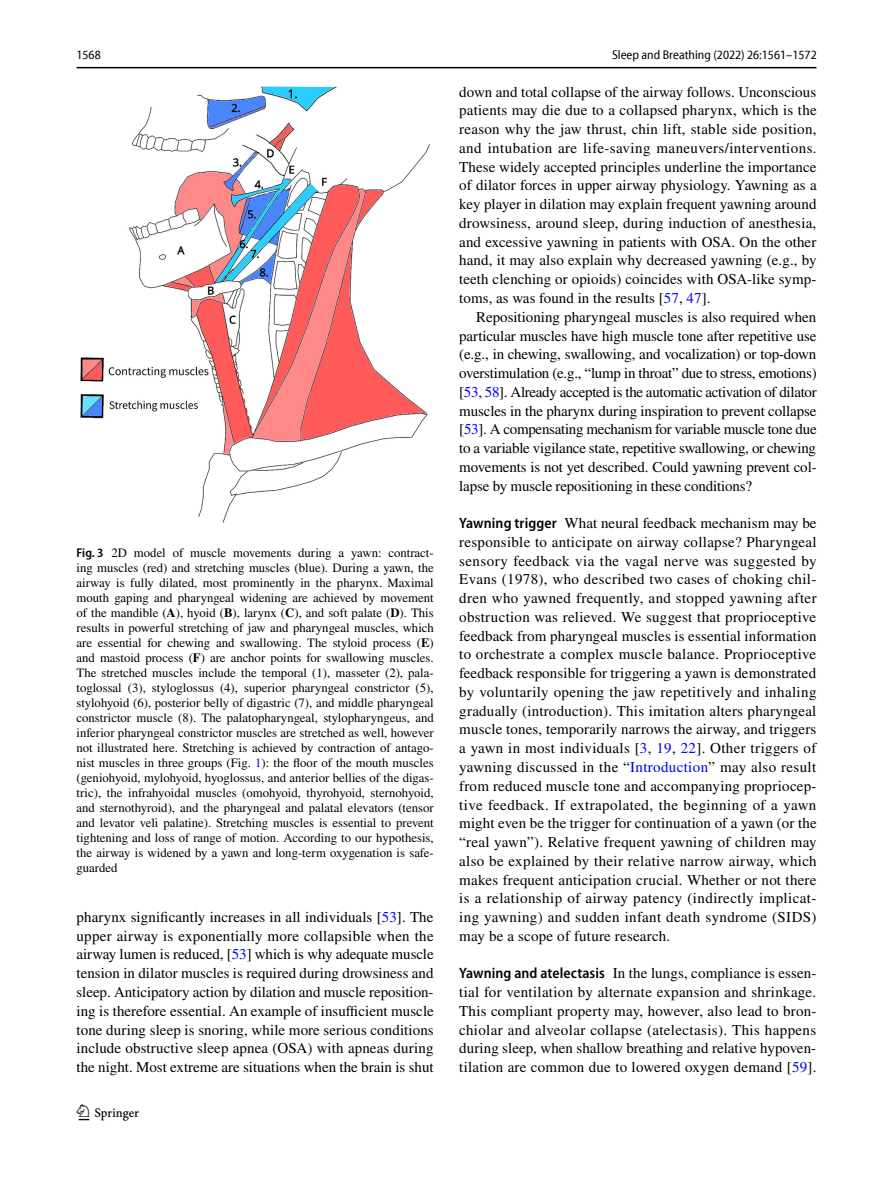
<style>
.page{position:relative;width:893px;height:1187px;background:#fff}
.page>*{position:absolute;margin:0;border:0;box-sizing:border-box;transform-origin:0 0}
.t1{font:22.5px "Springnew Regular 2";color:#000}
.t2{font:15px/18.8px "STIX";letter-spacing:.005em;color:#000;text-align:justify}
.t3{font:12.75px/15px "STIX";color:#000;text-align:justify}
.t4{font:semi-condensed 12.75px "Myriad Pro Unic";color:#000}
.s1{font-family:"Myriad Pro";font-weight:600;font-stretch:semi-condensed}
.s2{font-weight:700}
.s3{color:#00f}
</style>
<div class="page">
<hr style="left:77px;top:67px;width:739px;height:1px;background:#000">
<img style="left:81px;top:87px;width:348px;height:435px">
<p class="t4" style="left:77px;top:50px;width:26px">1568</p>
<p class="t4" style="left:612px;top:50px;width:206px">Sleep and Breathing (2022) 26:1561–1572</p>
<p class="t3" style="left:77px;top:546px;width:359px"><span class="s1">Fig. 3</span> 2D model of muscle movements during a yawn: contract&shy;ing muscles (red) and stretching muscles (blue). During a yawn, the airway is fully dilated, most prominently in the pharynx. Maximal mouth gaping and pharyngeal widening are achieved by movement of the mandible (<span class="s2">A</span>), hyoid (<span class="s2">B</span>), larynx (<span class="s2">C</span>), and soft palate (<span class="s2">D</span>). This results in powerful stretching of jaw and pharyngeal muscles, which are essential for chewing and swallowing. The styloid process (<span class="s2">E</span>) and mastoid process (<span class="s2">F</span>) are anchor points for swallowing muscles.<br>The stretched muscles include the temporal (1), masseter (2), pala&shy;toglossal (3), styloglossus (4), superior pharyngeal constrictor (5), stylohyoid (6), posterior belly of digastric (7), and middle pharyngeal constrictor muscle (8). The palatopharyngeal, stylopharyngeus, and inferior pharyngeal constrictor muscles are stretched as well, however not illustrated here. Stretching is achieved by contraction of antago&shy;nist muscles in three groups (Fig. <span class="s3">1</span>): the floor of the mouth muscles (geniohyoid, mylohyoid, hyoglossus, and anterior bellies of the digas&shy;tric), the infrahyoidal muscles (omohyoid, thyrohyoid, sternohyoid, and sternothyroid), and the pharyngeal and palatal elevators (tensor and levator veli palatine). Stretching muscles is essential to prevent tightening and loss of range of motion. According to our hypothesis, the airway is widened by a yawn and long-term oxygenation is safe&shy;guarded</p>
<p class="t2" style="left:77px;top:908px;width:359px">pharynx significantly increases in all individuals [<span class="s3">53</span>]. The upper airway is exponentially more collapsible when the airway lumen is reduced, [<span class="s3">53</span>] which is why adequate muscle tension in dilator muscles is required during drowsiness and sleep. Anticipatory action by dilation and muscle reposition&shy;ing is therefore essential. An example of insufficient muscle tone during sleep is snoring, while more serious conditions include obstructive sleep apnea (OSA) with apneas during the night. Most extreme are situations when the brain is shut</p>
<h1 class="t1" style="left:79px;top:1104px;width:62px">1 3</h1>
<p class="t2" style="left:459px;top:83px;width:359px">down and total collapse of the airway follows. Unconscious patients may die due to a collapsed pharynx, which is the reason why the jaw thrust, chin lift, stable side position, and intubation are life-saving maneuvers/interventions.<br>These widely accepted principles underline the importance of dilator forces in upper airway physiology. Yawning as a key player in dilation may explain frequent yawning around drowsiness, around sleep, during induction of anesthesia, and excessive yawning in patients with OSA. On the other hand, it may also explain why decreased yawning (e.g., by teeth clenching or opioids) coincides with OSA-like symp&shy;toms, as was found in the results [<span class="s3">57</span>, <span class="s3">47</span>].</p>
<p class="t2" style="left:459px;top:308px;width:359px;text-indent:17px">Repositioning pharyngeal muscles is also required when particular muscles have high muscle tone after repetitive use (e.g., in chewing, swallowing, and vocalization) or top-down overstimulation (e.g., “lump in throat” due to stress, emotions) [<span class="s3">53</span>, <span class="s3">58</span>]. Already accepted is the automatic activation of dilator muscles in the pharynx during inspiration to prevent collapse [<span class="s3">53</span>]. A compensating mechanism for variable muscle tone due to a variable vigilance state, repetitive swallowing, or chewing movements is not yet described. Could yawning prevent col&shy;lapse by muscle repositioning in these conditions?</p>
<p class="t2" style="left:459px;top:514px;width:359px"><span class="s1">Yawning trigger</span> What neural feedback mechanism may be responsible to anticipate on airway collapse? Pharyngeal sensory feedback via the vagal nerve was suggested by Evans (1978), who described two cases of choking chil&shy;dren who yawned frequently, and stopped yawning after obstruction was relieved. We suggest that proprioceptive feedback from pharyngeal muscles is essential information to orchestrate a complex muscle balance. Proprioceptive feedback responsible for triggering a yawn is demonstrated by voluntarily opening the jaw repetitively and inhaling gradually (introduction). This imitation alters pharyngeal muscle tones, temporarily narrows the airway, and triggers a yawn in most individuals [<span class="s3">3</span>, <span class="s3">19</span>, <span class="s3">22</span>]. Other triggers of yawning discussed in the “<span class="s3">Introduction</span>” may also result from reduced muscle tone and accompanying propriocep&shy;tive feedback. If extrapolated, the beginning of a yawn might even be the trigger for continuation of a yawn (or the “real yawn”). Relative frequent yawning of children may also be explained by their relative narrow airway, which makes frequent anticipation crucial. Whether or not there is a relationship of airway patency (indirectly implicat&shy;ing yawning) and sudden infant death syndrome (SIDS) may be a scope of future research.</p>
<p class="t2" style="left:459px;top:964px;width:359px"><span class="s1">Yawning and atelectasis</span> In the lungs, compliance is essen&shy;tial for ventilation by alternate expansion and shrinkage.<br>This compliant property may, however, also lead to bron&shy;chiolar and alveolar collapse (atelectasis). This happens during sleep, when shallow breathing and relative hypoven&shy;tilation are common due to lowered oxygen demand [<span class="s3">59</span>].</p>
</div>
